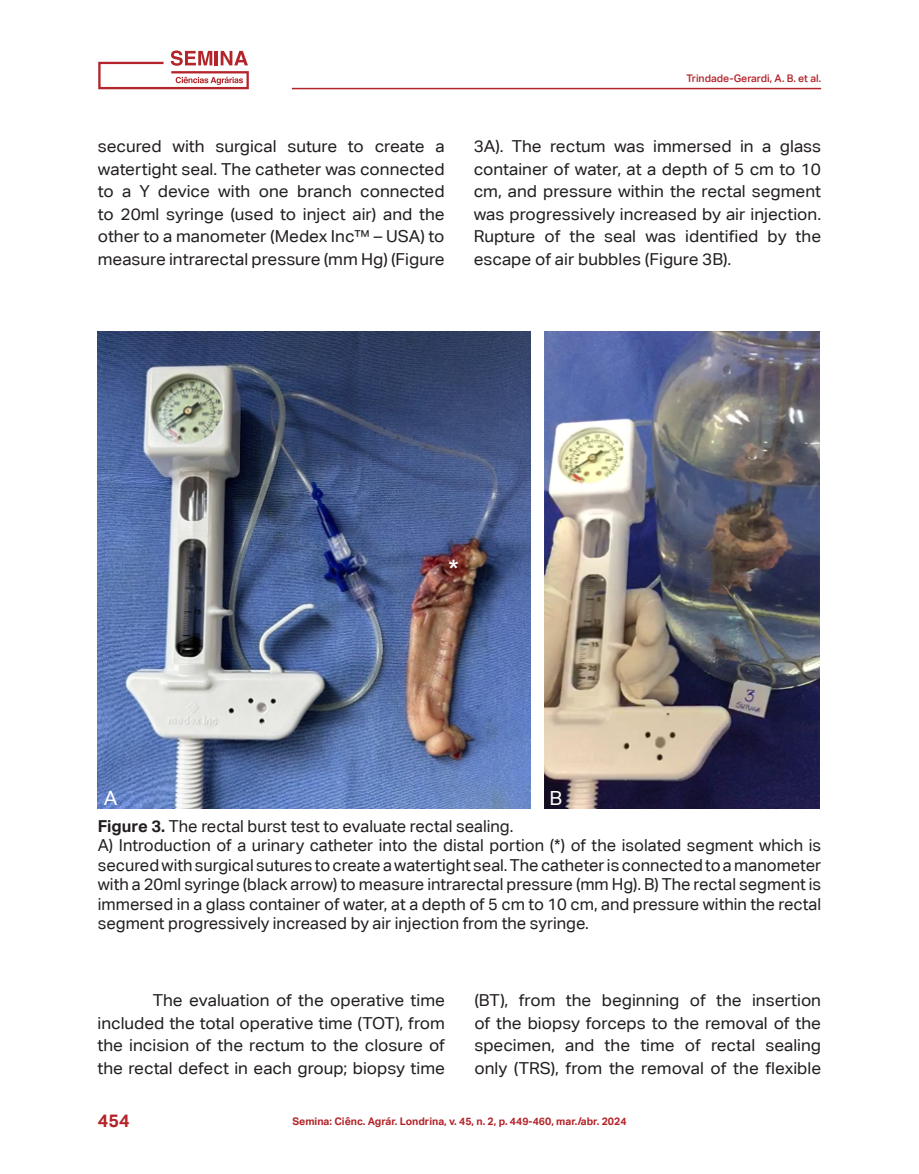
<style>
.page{position:relative;width:919px;height:1174px;background:#fff}
.page>*{position:absolute;margin:0;border:0;box-sizing:border-box;transform-origin:0 0}
.corpo_do_texto{font:27px "Aktiv Grotesk Corp";color:#fff;scale:1.04 1}
.corpo_do_texto-2{font:19.5px "Aktiv Grotesk Corp";color:#fff;scale:1.04 1}
.t1{font:700 18px "Aktiv Grotesk Corp";color:#b3242a}
.corpo_do_texto-3{font:16.5px/22.5px "Aktiv Grotesk Corp";color:#231f20;text-align:justify;scale:1.04 1}
.Legenda_de_Figura{font:16.5px/19.5px "Aktiv Grotesk Corp";color:#231f20;text-align:justify}
.t2{font:700 10.5px "Aktiv Grotesk Corp";color:#b3242a}
.t3{font:500 10.5px "Aktiv Grotesk Corp";color:#b3242a}
.s1{font-weight:700}
</style>
<div class="page">
<hr style="left:292px;top:88px;width:529px;height:1px;background:#b3252a">
<svg style="left:98px;top:50px;width:151px;height:39px"></svg>
<div style="left:102px;top:66px;width:66px;height:19px;background:#fff"></div>
<img style="left:98px;top:332px;width:432px;height:476px">
<img style="left:544px;top:332px;width:276px;height:476px">
<p class="t3" style="left:686px;top:72px;width:136px">Trindade-Gerardi, A. B. et al.</p>
<p class="corpo_do_texto-3" style="left:98px;top:135px;width:335px">secured with surgical suture to create a watertight seal. The catheter was connected to a Y device with one branch connected to 20ml syringe (used to inject air) and the other to a manometer (Medex Inc™ – USA) to measure intrarectal pressure (mm Hg) (Figure</p>
<p class="corpo_do_texto-3" style="left:473px;top:135px;width:335px">3A). The rectum was immersed in a glass container of water, at a depth of 5 cm to 10 cm, and pressure within the rectal segment was progressively increased by air injection.<br>Rupture of the seal was identified by the escape of air bubbles (Figure 3B).</p>
<p class="corpo_do_texto-2" style="left:104px;top:787px;width:15px">A</p>
<p class="corpo_do_texto" style="left:448px;top:553px;width:12px">*</p>
<p class="corpo_do_texto-2" style="left:549px;top:787px;width:14px">B</p>
<p class="Legenda_de_Figura" style="left:98px;top:816px;width:417px"><span class="s1">Figure 3.</span> The rectal burst test to evaluate rectal sealing.</p>
<p class="Legenda_de_Figura" style="left:98px;top:835px;width:724px">A) Introduction of a urinary catheter into the distal portion (*) of the isolated segment which is secured with surgical sutures to create a watertight seal. The catheter is connected to a manometer with a 20ml syringe (black arrow) to measure intrarectal pressure (mm Hg). B) The rectal segment is immersed in a glass container of water, at a depth of 5 cm to 10 cm, and pressure within the rectal segment progressively increased by air injection from the syringe.</p>
<p class="corpo_do_texto-3" style="left:97px;top:988px;width:335px;text-indent:55px">The evaluation of the operative time included the total operative time (TOT), from the incision of the rectum to the closure of the rectal defect in each group; biopsy time</p>
<p class="corpo_do_texto-3" style="left:474px;top:988px;width:335px">(BT), from the beginning of the insertion of the biopsy forceps to the removal of the specimen, and the time of rectal sealing only (TRS), from the removal of the flexible</p>
<p class="t1" style="left:98px;top:1109px;width:33px">454</p>
<p class="t2" style="left:292px;top:1114px;width:335px">Semina: Ciênc. Agrár. Londrina, v. 45, n. 2, p. 449-460, mar./abr. 2024</p>
</div>
